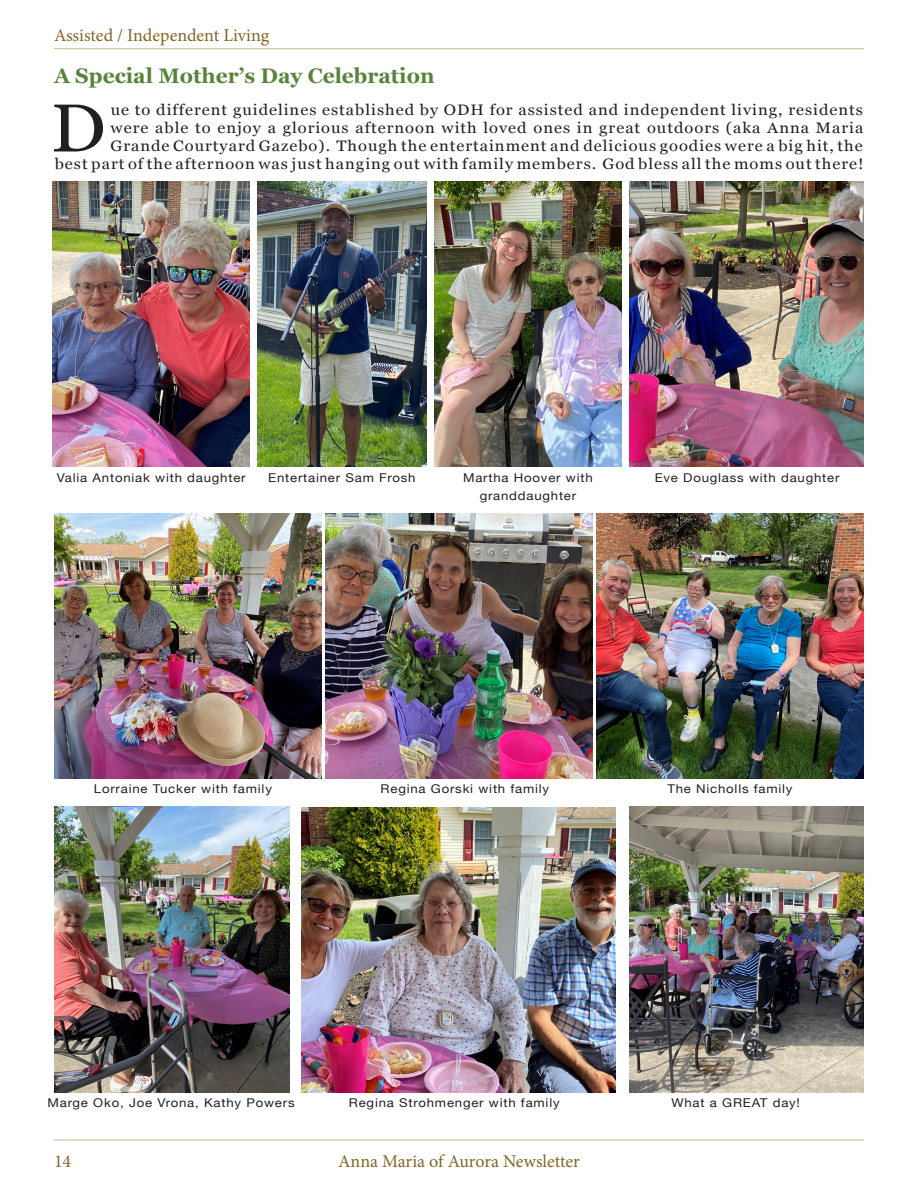
<style>
.page{position:relative;width:918px;height:1188px;background:#fff}
.page>*{position:absolute;margin:0;border:0;box-sizing:border-box;transform-origin:0 0}
.Paragraph_Style_1{font:67.65px "Georgia";color:#231f20;scale:1.09 1}
.t1{font:700 21px "Georgia";color:#58843a}
.t2{font:18px "Minion Pro";letter-spacing:-.005em;color:#826427}
.Paragraph_Style_1-2{font:15.15px/18px "Georgia";letter-spacing:.06em;color:#231f20;text-align:right;scale:1.09 1}
.Copy_w_o_Drop_Cap{font:12.15px/18px "Helvetica Neue";letter-spacing:.06em;color:#231f20;text-align:center;scale:1.09 1}
</style>
<div class="page">
<hr style="left:54px;top:48px;width:810px;height:1px;background:#c6b893">
<hr style="left:54px;top:1140px;width:810px;height:1px;background:#c6b893">
<img style="left:53px;top:181px;width:196px;height:286px">
<img style="left:435px;top:181px;width:186px;height:286px">
<img style="left:257px;top:181px;width:169px;height:286px">
<img style="left:629px;top:181px;width:235px;height:286px">
<img style="left:55px;top:513px;width:267px;height:265px">
<img style="left:55px;top:807px;width:234px;height:285px">
<img style="left:597px;top:513px;width:267px;height:265px">
<img style="left:629px;top:807px;width:235px;height:285px">
<img style="left:326px;top:513px;width:267px;height:265px">
<img style="left:301px;top:808px;width:315px;height:284px">
<p class="t2" style="left:54px;top:23px;width:217px">Assisted / Independent Living</p>
<p class="t1" style="left:54px;top:60px;width:382px">A Special Mother’s Day Celebration</p>
<p class="Paragraph_Style_1-2" style="left:55px;top:101px;width:744px">ue to different guidelines established by ODH for assisted and independent living, residents<br>were able to enjoy a glorious afternoon with loved ones in great outdoors (aka Anna Maria Grande Courtyard Gazebo). Though the entertainment and delicious goodies were a big hit, the<br>best part of the afternoon was just hanging out with family members. God bless all the moms out there!</p>
<p class="Paragraph_Style_1" style="left:51px;top:79px;width:52px">D</p>
<p class="Copy_w_o_Drop_Cap" style="left:268px;top:469px;width:137px">Entertainer Sam Frosh</p>
<p class="Copy_w_o_Drop_Cap" style="left:655px;top:469px;width:171px">Eve Douglass with daughter</p>
<p class="Copy_w_o_Drop_Cap" style="left:57px;top:469px;width:175px">Valia Antoniak with daughter</p>
<p class="Copy_w_o_Drop_Cap" style="left:463px;top:469px;width:120px">Martha Hoover with granddaughter</p>
<p class="Copy_w_o_Drop_Cap" style="left:94px;top:781px;width:165px">Lorraine Tucker with family</p>
<p class="Copy_w_o_Drop_Cap" style="left:381px;top:781px;width:156px">Regina Gorski with family</p>
<p class="Copy_w_o_Drop_Cap" style="left:667px;top:781px;width:116px">The Nicholls family</p>
<p class="Copy_w_o_Drop_Cap" style="left:48px;top:1094px;width:228px">Marge Oko, Joe Vrona, Kathy Powers</p>
<p class="Copy_w_o_Drop_Cap" style="left:349px;top:1094px;width:195px">Regina Strohmenger with family</p>
<p class="t2" style="left:54px;top:1149px;width:19px">14</p>
<p class="t2" style="left:338px;top:1149px;width:243px">Anna Maria of Aurora Newsletter</p>
<p class="Copy_w_o_Drop_Cap" style="left:671px;top:1094px;width:119px">What a GREAT day!</p>
</div>
